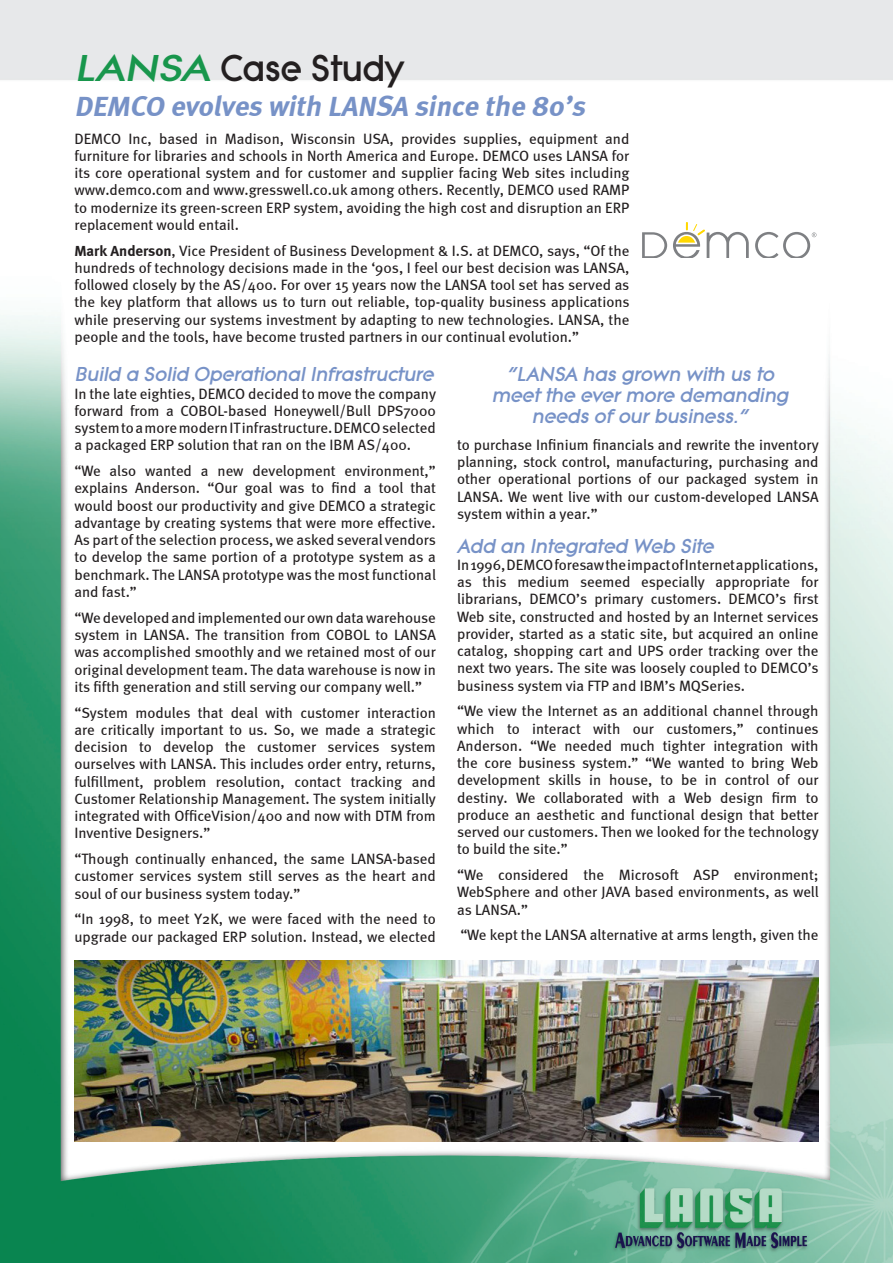
<style>
.page{position:relative;width:893px;height:1263px;background:#fff}
.page>*{position:absolute;margin:0;border:0;box-sizing:border-box;transform-origin:0 0}
.t1{font:800 39px "Litera EF";color:#231f20;scale:.96 1}
.t2{font:italic 700 28.5px "Meta";color:#7792c7}
.t3{font:italic 800 21px/21px "Litera EF";color:#7792c7;text-align:center}
.t4{font:15px/17.2px "Meta";color:#231f20;text-align:justify}
.s1{font-style:italic;color:#18964c}
.s2{font-weight:700}
</style>
<div class="page">
<img style="left:0;top:0;width:893px;height:1263px">
<svg style="left:642px;top:232px;width:25px;height:26px"></svg>
<svg style="left:755px;top:232px;width:61px;height:26px"></svg>
<svg style="left:673px;top:223px;width:76px;height:35px"></svg>
<img style="left:74px;top:960px;width:745px;height:182px">
<h1 class="t1" style="left:74px;top:46px;width:345px"><span class="s1">LANSA</span> Case Study</h1>
<h2 class="t2" style="left:74px;top:89px;width:518px">DEMCO evolves with LANSA since the 80’s</h2>
<p class="t4" style="left:74px;top:130px;width:556px">DEMCO Inc, based in Madison, Wisconsin USA, provides supplies, equipment and furniture for libraries and schools in North America and Europe. DEMCO uses LANSA for its core operational system and for customer and supplier facing Web sites including www.demco.com and www.gresswell.co.uk among others. Recently, DEMCO used RAMP to modernize its green-screen ERP system, avoiding the high cost and disruption an ERP replacement would entail.</p>
<p class="t4" style="left:74px;top:242px;width:557px"><span class="s2">Mark Anderson</span>, Vice President of Business Development &amp; I.S. at DEMCO, says, “Of the hundreds of technology decisions made in the ‘90s, I feel our best decision was LANSA, followed closely by the AS/400. For over 15 years now the LANSA tool set has served as the key platform that allows us to turn out reliable, top-quality business applications while preserving our systems investment by adapting to new technologies. LANSA, the people and the tools, have become trusted partners in our continual evolution.”</p>
<h3 class="t3" style="left:74px;top:364px;width:365px">Build a Solid OperationalInfrastructure</h3>
<p class="t4" style="left:74px;top:385px;width:363px">In the late eighties, DEMCO decided to move the company forward from a COBOL-based Honeywell/Bull DPS7000 system to a more modern IT infrastructure. DEMCO selected a packaged ERP solution that ran on the IBM AS/400.</p>
<p class="t4" style="left:74px;top:462px;width:363px">“We also wanted a new development environment,” explains Anderson. “Our goal was to find a tool that would boost our productivity and give DEMCO a strategic advantage by creating systems that were more effective.<br>As part of the selection process, we asked several vendors to develop the same portion of a prototype system as a benchmark. The LANSA prototype was the most functional and fast.”</p>
<p class="t4" style="left:74px;top:609px;width:363px">“We developed and implemented our own data warehouse system in LANSA. The transition from COBOL to LANSA was accomplished smoothly and we retained most of our original development team. The data warehouse is now in its fifth generation and still serving our company well.”</p>
<p class="t4" style="left:74px;top:703px;width:363px">“System modules that deal with customer interaction are critically important to us. So, we made a strategic decision to develop the customer services system ourselves with LANSA. This includes order entry, returns, fulfillment, problem resolution, contact tracking and Customer Relationship Management. The system initially integrated with OfficeVision/400 and now with DTM from Inventive Designers.”</p>
<p class="t4" style="left:74px;top:850px;width:363px">“Though continually enhanced, the same LANSA-based customer services system still serves as the heart and soul of our business system today.”</p>
<p class="t4" style="left:74px;top:910px;width:363px">“In 1998, to meet Y2K, we were faced with the need to upgrade our packaged ERP solution. Instead, we elected</p>
<h3 class="t3" style="left:492px;top:364px;width:302px">“LANSA has grown with us to meetthe evermore demanding needs of ourbusiness.”</h3>
<p class="t4" style="left:457px;top:436px;width:363px">to purchase Infinium financials and rewrite the inventory planning, stock control, manufacturing, purchasing and other operational portions of our packaged system in LANSA. We went live with our custom-developed LANSA system within a year.”</p>
<h3 class="t3" style="left:457px;top:535px;width:262px">Add an Integrated Web Site</h3>
<p class="t4" style="left:457px;top:556px;width:363px">In 1996, DEMCO foresaw the impact of Internet applications, as this medium seemed especially appropriate for librarians, DEMCO’s primary customers. DEMCO’s first Web site, constructed and hosted by an Internet services provider, started as a static site, but acquired an online catalog, shopping cart and UPS order tracking over the next two years. The site was loosely coupled to DEMCO’s business system via FTP and IBM’s MQSeries.</p>
<p class="t4" style="left:457px;top:702px;width:363px">“We view the Internet as an additional channel through which to interact with our customers,” continues Anderson. “We needed much tighter integration with the core business system.” “We wanted to bring Web development skills in house, to be in control of our destiny. We collaborated with a Web design firm to produce an aesthetic and functional design that better served our customers. Then we looked for the technology to build the site.”</p>
<p class="t4" style="left:457px;top:866px;width:363px">“We considered the Microsoft ASP environment; WebSphere and other JAVA based environments, as well as LANSA.”</p>
<p class="t4" style="left:460px;top:926px;width:360px">“We kept the LANSA alternative at arms length, given the</p>
</div>
